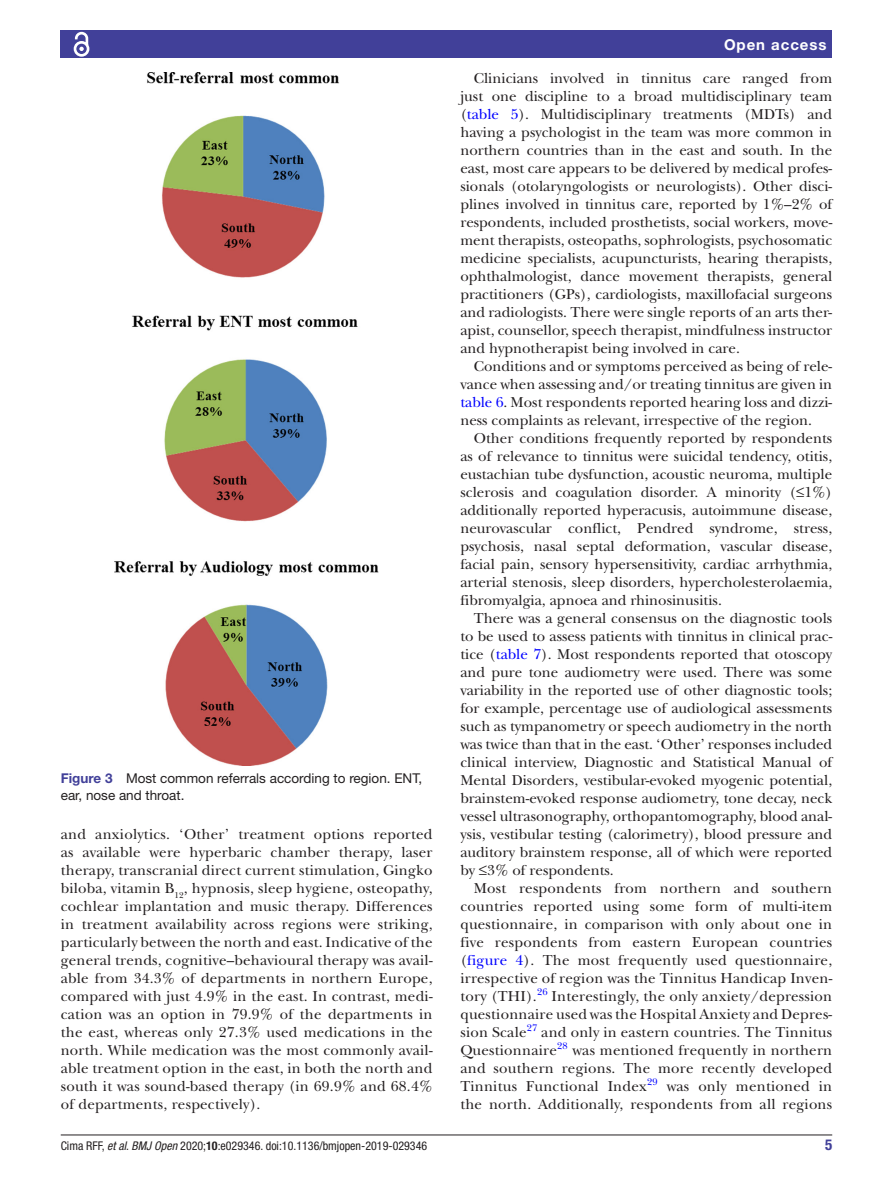
<style>
.page{position:relative;width:893px;height:1191px;background:#fff}
.page>*{position:absolute;margin:0;border:0;box-sizing:border-box;transform-origin:0 0}
.t1{font:15px/18px "New Baskerville";letter-spacing:.015em;color:#231f20;text-align:justify}
.t2{font:700 15px "Helvetica Neue LT Std";letter-spacing:.065em;color:#fff}
.t3{font:700 condensed 15px "Helvetica Neue LT Std";color:#414099}
.t4{font:13.5px/16.2px "Helvetica Neue LT Std";color:#231f20}
.t5{font:condensed 12px "Helvetica Neue LT Std";color:#231f20}
.t6{font:9.9px "New Baskerville";letter-spacing:.015em;color:#00f}
.s1{font-weight:700;color:#414099}
.s2{color:#00f}
.s3{font-style:italic}
.s4{font-weight:700}
</style>
<div class="page">
<hr style="left:61px;top:1134px;width:771px;height:1px;background:#231f20">
<div style="left:61px;top:31px;width:771px;height:27px;background:#414099"></div>
<svg style="left:73px;top:31px;width:17px;height:26px"></svg>
<img style="left:115px;top:73px;width:263px;height:692px">
<p class="t4" style="left:61px;top:770px;width:363px"><span class="s1">Figure 3</span> Most common referrals according to region. ENT, ear, nose and throat.</p>
<p class="t1" style="left:61px;top:825px;width:373px">and anxiolytics. ‘Other’ treatment options reported as available were hyperbaric chamber therapy, laser therapy, transcranial direct current stimulation, Gingko biloba, vitamin B<sub>12</sub>, hypnosis, sleep hygiene, osteopathy, cochlear implantation and music therapy. Differences in treatment availability across regions were striking, particularly between the north and east. Indicative of the general trends, cognitive–behavioural therapy was avail&shy;able from 34.3% of departments in northern Europe, compared with just 4.9% in the east. In contrast, medi&shy;cation was an option in 79.9% of the departments in the east, whereas only 27.3% used medications in the north. While medication was the most commonly avail&shy;able treatment option in the east, in both the north and south it was sound-based therapy (in 69.9% and 68.4% of departments, respectively).</p>
<p class="t2" style="left:724px;top:35px;width:104px">Open access</p>
<p class="t1" style="left:460px;top:69px;width:373px;text-indent:14px">Clinicians involved in tinnitus care ranged from just one discipline to a broad multidisciplinary team (<span class="s2">table 5</span>). Multidisciplinary treatments (MDTs) and having a psychologist in the team was more common in northern countries than in the east and south. In the east, most care appears to be delivered by medical profes&shy;sionals (otolaryngologists or neurologists). Other disci&shy;plines involved in tinnitus care, reported by 1%–2% of respondents, included prosthetists, social workers, move&shy;ment therapists, osteopaths, sophrologists, psychosomatic medicine specialists, acupuncturists, hearing therapists, ophthalmologist, dance movement therapists, general practitioners (GPs), cardiologists, maxillofacial surgeons and radiologists. There were single reports of an arts ther&shy;apist, counsellor, speech therapist, mindfulness instructor and hypnotherapist being involved in care.</p>
<p class="t1" style="left:460px;top:357px;width:373px;text-indent:14px">Conditions and or symptoms perceived as being of rele&shy;vance when assessing and/or treating tinnitus are given in <span class="s2">table 6</span>. Most respondents reported hearing loss and dizzi&shy;ness complaints as relevant, irrespective of the region.</p>
<p class="t1" style="left:460px;top:429px;width:373px;text-indent:14px">Other conditions frequently reported by respondents as of relevance to tinnitus were suicidal tendency, otitis, eustachian tube dysfunction, acoustic neuroma, multiple sclerosis and coagulation disorder. A minority (≤1%) additionally reported hyperacusis, autoimmune disease, neurovascular conflict, Pendred syndrome, stress, psychosis, nasal septal deformation, vascular disease, facial pain, sensory hypersensitivity, cardiac arrhythmia, arterial stenosis, sleep disorders, hypercholesterolaemia, fibromyalgia, apnoea and rhinosinusitis.</p>
<p class="t1" style="left:460px;top:609px;width:373px;text-indent:14px">There was a general consensus on the diagnostic tools to be used to assess patients with tinnitus in clinical prac&shy;tice (<span class="s2">table 7</span>). Most respondents reported that otoscopy and pure tone audiometry were used. There was some variability in the reported use of other diagnostic tools; for example, percentage use of audiological assessments such as tympanometry or speech audiometry in the north was twice than that in the east. ‘Other’ responses included clinical interview, Diagnostic and Statistical Manual of Mental Disorders, vestibular-evoked myogenic potential, brainstem-evoked response audiometry, tone decay, neck vessel ultrasonography, orthopantomography, blood anal&shy;ysis, vestibular testing (calorimetry), blood pressure and auditory brainstem response, all of which were reported by ≤3% of respondents.</p>
<p class="t1" style="left:460px;top:879px;width:373px;text-indent:14px">Most respondents from northern and southern countries reported using some form of multi-item questionnaire, in comparison with only about one in five respondents from eastern European countries (<span class="s2">figure 4</span>). The most frequently used questionnaire, irrespective of region was the Tinnitus Handicap Inven&shy;tory (THI).</p>
<p class="t6" style="left:537px;top:985px;width:12px">26</p>
<p class="t1" style="left:460px;top:987px;width:373px;text-indent:91px">Interestingly, the only anxiety/depression questionnaire used was the Hospital Anxiety and Depres&shy;sion Scale</p>
<p class="t6" style="left:527px;top:1021px;width:12px">27</p>
<p class="t1" style="left:460px;top:1023px;width:373px;text-indent:81px">and only in eastern countries. The Tinnitus<br>Questionnaire</p>
<p class="t6" style="left:557px;top:1039px;width:12px">28</p>
<p class="t1" style="left:460px;top:1041px;width:373px;text-indent:112px">was mentioned frequently in northern and southern regions. The more recently developed Tinnitus Functional Index</p>
<p class="t6" style="left:647px;top:1075px;width:12px">29</p>
<p class="t1" style="left:460px;top:1077px;width:373px;text-align:right">was only mentioned in<br>the north. Additionally, respondents from all regions</p>
<p class="t5" style="left:61px;top:1138px;width:368px">Cima RFF, <span class="s3">et al</span>. <span class="s3">BMJ Open</span> 2020;<span class="s4">10</span>:e029346. doi:10.1136/bmjopen-2019-029346</p>
<p class="t3" style="left:825px;top:1135px;width:9px">5</p>
</div>
